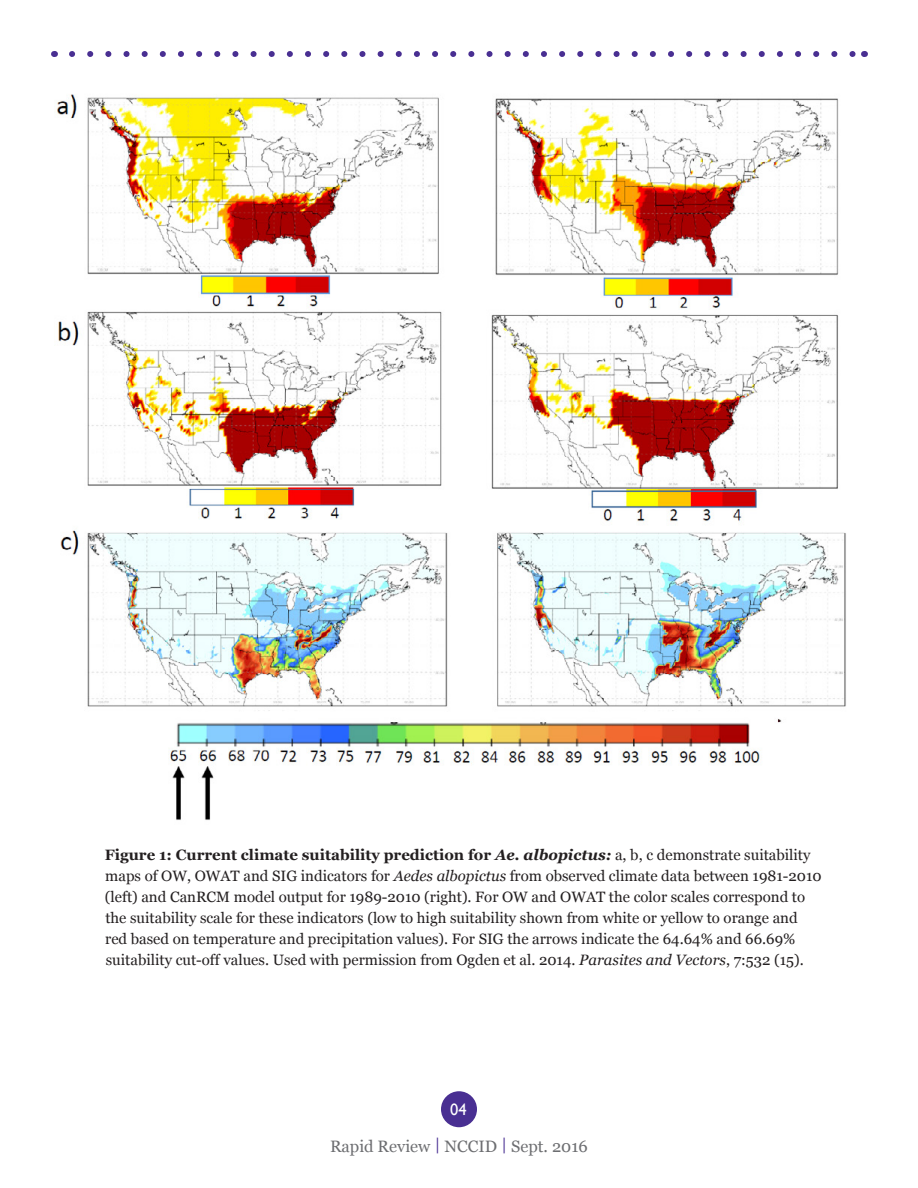
<style>
.page{position:relative;width:918px;height:1188px;background:#fff}
.page>*{position:absolute;margin:0;border:0;box-sizing:border-box;transform-origin:0 0}
.t1{font:16.5px "Georgia";color:#6d6e71}
.t2{font:16.5px "Gill Sans";color:#fff}
.t3{font:15px/21px "Georgia";color:#231f20}
.s1{font-weight:700}
.s2{font-weight:700;font-style:italic}
.s3{font-style:italic}
.s4{color:#492f92}
</style>
<div class="page">
<div style="left:441px;top:1091px;width:36px;height:36px;background:#492f92;border-radius:50%"></div>
<svg style="left:72px;top:51px;width:783px;height:6px"></svg>
<img style="left:56px;top:94px;width:790px;height:726px">
<p class="t3" style="left:105px;top:845px;width:719px"><span class="s1">Figure 1: Current climate suitability prediction for</span> <span class="s2">Ae. albopictus:</span> a, b, c demonstrate suitability maps of OW, OWAT and SIG indicators for <span class="s3">Aedes albopictus</span> from observed climate data between 1981-2010 (left) and CanRCM model output for 1989-2010 (right). For OW and OWAT the color scales correspond to the suitability scale for these indicators (low to high suitability shown from white or yellow to orange and red based on temperature and precipitation values). For SIG the arrows indicate the 64.64% and 66.69% suitability cut-off values. Used with permission from Ogden et al. 2014. <span class="s3">Parasites and Vectors</span>, 7:532 (15).</p>
<p class="t2" style="left:450px;top:1100px;width:18px">04</p>
<p class="t1" style="left:330px;top:1136px;width:259px">Rapid Review <span class="s4">|</span> NCCID <span class="s4">|</span> Sept. 2016</p>
</div>
